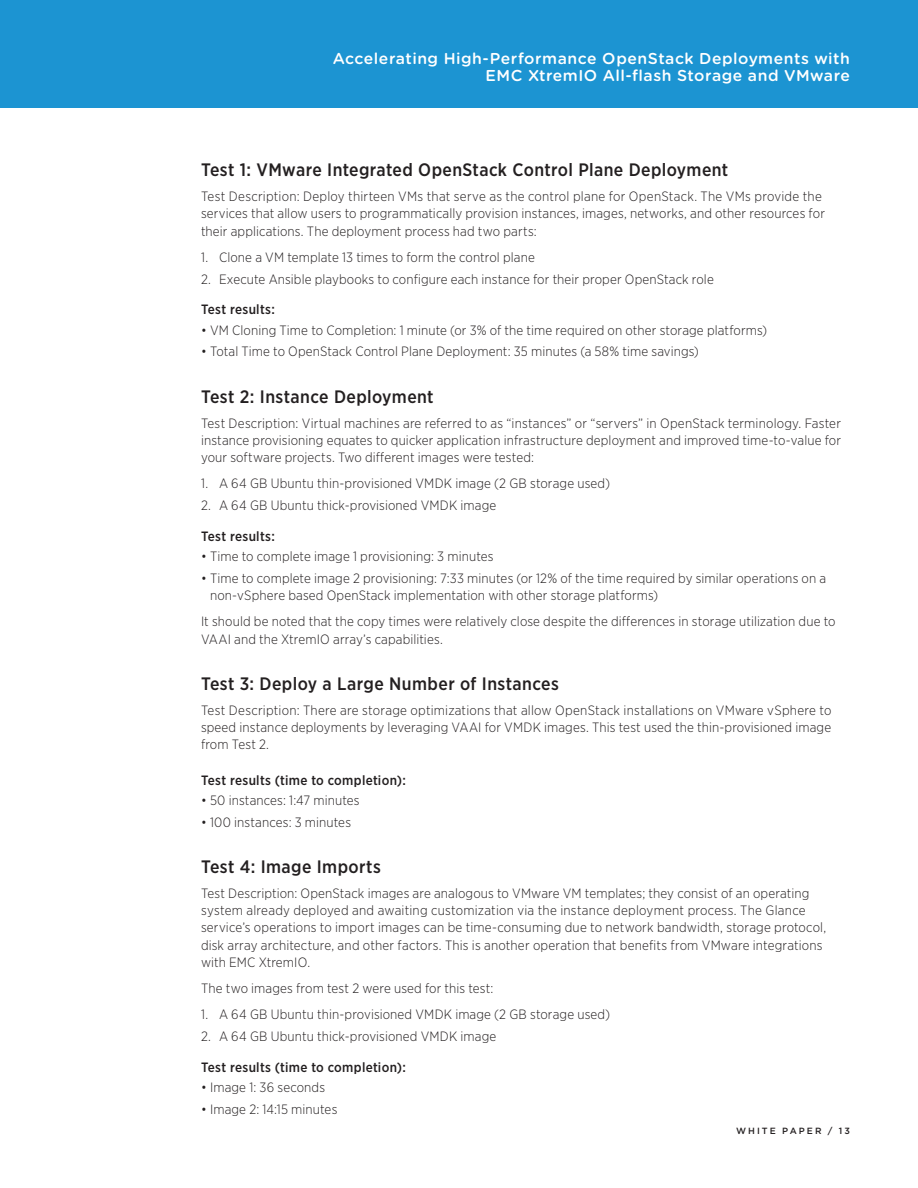
<style>
.page{position:relative;width:918px;height:1188px;background:#fff}
.page>*{position:absolute;margin:0;border:0;box-sizing:border-box;transform-origin:0 0}
._4a_Subhead_1{font:500 18px "Gotham Narrow";letter-spacing:.02em;color:#231f20}
.t1{font:500 15.75px/17.2px "Gotham Rounded";letter-spacing:.03em;color:#fff;text-align:right}
._5a_Body{font:300 13.5px/17.2px "Gotham Narrow";letter-spacing:.01em;color:#231f20}
._4b_Subhead_2{font:500 13.5px "Gotham Narrow";letter-spacing:.02em;color:#231f20}
.t2{font:500 9px "Gotham";letter-spacing:.225em;color:#231f20}
</style>
<div class="page">
<div style="left:0;top:0;width:918px;height:108px;background:#1c94d2"></div>
<p class="t1" style="left:333px;top:49px;width:519px">Accelerating High-Performance OpenStack Deployments with<br>EMC XtremIO All-flash Storage and VMware</p>
<p class="_4a_Subhead_1" style="left:201px;top:159px;width:529px">Test 1: VMware Integrated OpenStack Control Plane Deployment</p>
<p class="_5a_Body" style="left:201px;top:187px;width:626px">Test Description: Deploy thirteen VMs that serve as the control plane for OpenStack. The VMs provide the services that allow users to programmatically provision instances, images, networks, and other resources for their applications. The deployment process had two parts:</p>
<p class="_5a_Body" style="left:201px;top:248px;width:335px">1. Clone a VM template 13 times to form the control plane</p>
<p class="_5a_Body" style="left:201px;top:270px;width:514px">2. Execute Ansible playbooks to configure each instance for their proper OpenStack role</p>
<p class="_4b_Subhead_2" style="left:201px;top:301px;width:75px">Test results:</p>
<p class="_5a_Body" style="left:201px;top:321px;width:568px">• VM Cloning Time to Completion: 1 minute (or 3% of the time required on other storage platforms)</p>
<p class="_5a_Body" style="left:201px;top:343px;width:499px">• Total Time to OpenStack Control Plane Deployment: 35 minutes (a 58% time savings)</p>
<p class="_4a_Subhead_1" style="left:201px;top:385px;width:234px">Test 2: Instance Deployment</p>
<p class="_5a_Body" style="left:201px;top:414px;width:642px;text-align:justify">Test Description: Virtual machines are referred to as “instances” or “servers” in OpenStack terminology. Faster instance provisioning equates to quicker application infrastructure deployment and improved time-to-value for your software projects. Two different images were tested:</p>
<p class="_5a_Body" style="left:201px;top:475px;width:411px">1. A 64 GB Ubuntu thin-provisioned VMDK image (2 GB storage used)</p>
<p class="_5a_Body" style="left:201px;top:496px;width:297px">2. A 64 GB Ubuntu thick-provisioned VMDK image</p>
<p class="_4b_Subhead_2" style="left:201px;top:528px;width:75px">Test results:</p>
<p class="_5a_Body" style="left:201px;top:547px;width:294px">• Time to complete image 1 provisioning: 3 minutes</p>
<p class="_5a_Body" style="left:210px;top:569px;width:618px;text-indent:-9px">• Time to complete image 2 provisioning: 7:33 minutes (or 12% of the time required by similar operations on a non-vSphere based OpenStack implementation with other storage platforms)</p>
<p class="_5a_Body" style="left:201px;top:613px;width:636px">It should be noted that the copy times were relatively close despite the differences in storage utilization due to<br>VAAI and the XtremIO array’s capabilities.</p>
<p class="_4a_Subhead_1" style="left:201px;top:672px;width:359px">Test 3: Deploy a Large Number of Instances</p>
<p class="_5a_Body" style="left:201px;top:701px;width:632px;text-align:justify">Test Description: There are storage optimizations that allow OpenStack installations on VMware vSphere to speed instance deployments by leveraging VAAI for VMDK images. This test used the thin-provisioned image from Test 2.</p>
<p class="_4b_Subhead_2" style="left:201px;top:771px;width:206px">Test results (time to completion):</p>
<p class="_5a_Body" style="left:201px;top:791px;width:160px">• 50 instances: 1:47 minutes</p>
<p class="_5a_Body" style="left:201px;top:813px;width:152px">• 100 instances: 3 minutes</p>
<p class="_4a_Subhead_1" style="left:201px;top:855px;width:182px">Test 4: Image Imports</p>
<p class="_5a_Body" style="left:201px;top:884px;width:627px">Test Description: OpenStack images are analogous to VMware VM templates; they consist of an operating system already deployed and awaiting customization via the instance deployment process. The Glance service’s operations to import images can be time-consuming due to network bandwidth, storage protocol, disk array architecture, and other factors. This is another operation that benefits from VMware integrations with EMC XtremIO.</p>
<p class="_5a_Body" style="left:201px;top:979px;width:294px">The two images from test 2 were used for this test:</p>
<p class="_5a_Body" style="left:201px;top:1006px;width:411px">1. A 64 GB Ubuntu thin-provisioned VMDK image (2 GB storage used)</p>
<p class="_5a_Body" style="left:201px;top:1027px;width:297px">2. A 64 GB Ubuntu thick-provisioned VMDK image</p>
<p class="_4b_Subhead_2" style="left:201px;top:1059px;width:206px">Test results (time to completion):</p>
<p class="_5a_Body" style="left:201px;top:1078px;width:126px">• Image 1: 36 seconds</p>
<p class="_5a_Body" style="left:201px;top:1100px;width:138px">• Image 2: 14:15 minutes</p>
<p class="t2" style="left:736px;top:1125px;width:115px">WHITE PAPER / 13</p>
</div>
